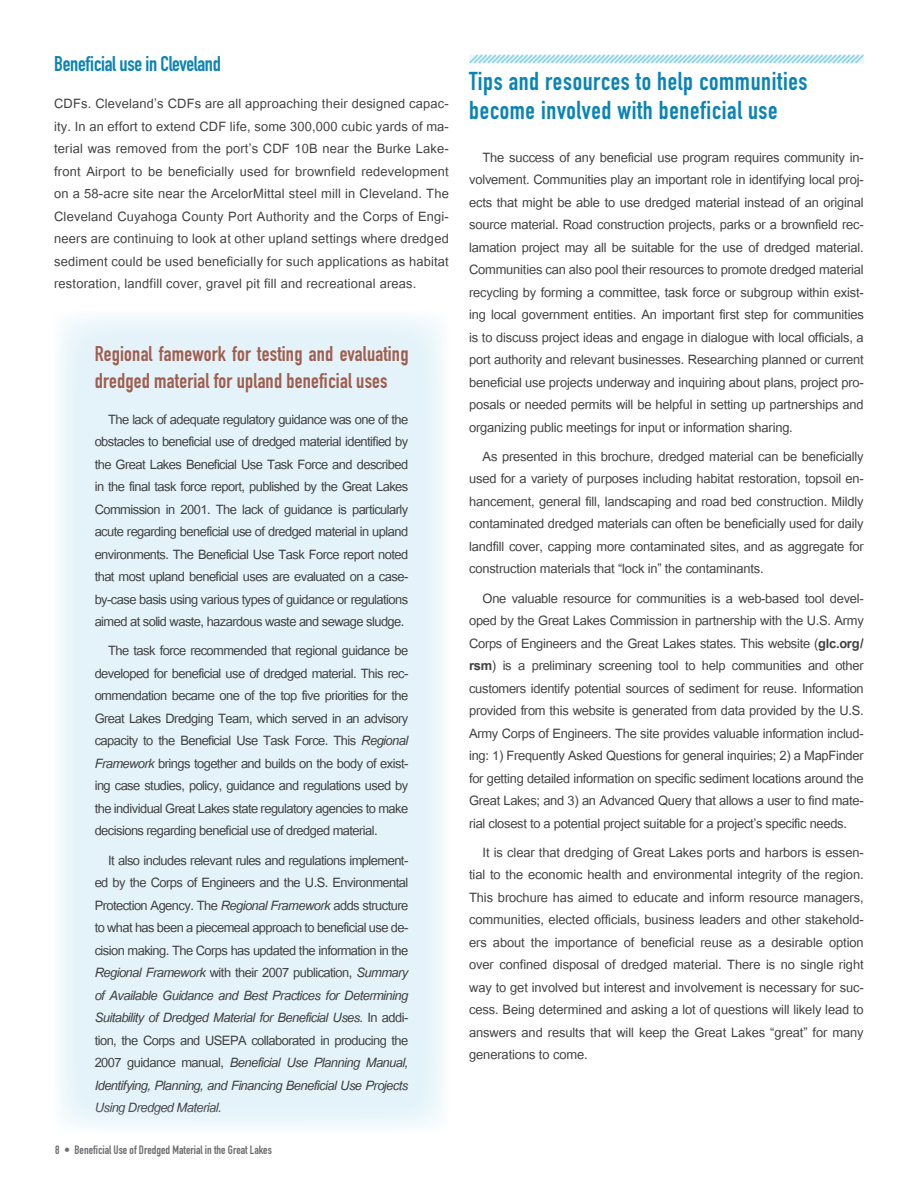
<style>
.page{position:relative;width:918px;height:1188px;background:#fff}
.page>*{position:absolute;margin:0;border:0;box-sizing:border-box;transform-origin:0 0}
.t1{font:25.5px/28.5px "DIN Engschrift Alternate";letter-spacing:.025em;color:#0a83b6}
.t2{font:21px/27px "DIN Engschrift Alternate";letter-spacing:.01em;color:#9f5d4e}
.t3{font:21px "DIN Engschrift Alternate";letter-spacing:-.015em;color:#0a83b6}
.t4{font:18px/22.5px "Utsaah";letter-spacing:-.015em;color:#414042;text-align:justify}
.t5{font:12px "DIN Engschrift Alternate";color:#6d6e71}
.s1{font-style:italic}
.s2{font-weight:700}
</style>
<div class="page">
<div style="left:54px;top:311px;width:395px;height:823px;background:#e3f3f9"></div>
<svg style="left:469px;top:54px;width:395px;height:10px;background:#c6e8f4"></svg>
<p class="t3" style="left:54px;top:51px;width:168px">Beneficial use in Cleveland</p>
<p class="t4" style="left:54px;top:94px;width:396px">CDFs. Cleveland’s CDFs are all approaching their designed capac&shy;ity. In an effort to extend CDF life, some 300,000 cubic yards of ma&shy;terial was removed from the port’s CDF 10B near the Burke Lake&shy;front Airport to be beneficially used for brownfield redevelopment on a 58-acre site near the ArcelorMittal steel mill in Cleveland. The Cleveland Cuyahoga County Port Authority and the Corps of Engi&shy;neers are continuing to look at other upland settings where dredged sediment could be used beneficially for such applications as habitat restoration, landfill cover, gravel pit fill and recreational areas.</p>
<p class="t2" style="left:95px;top:340px;width:315px">Regional famework for testing and evaluating dredged material for upland beneficial uses</p>
<p class="t4" style="left:95px;top:409px;width:315px;text-indent:14px">The lack of adequate regulatory guidance was one of the obstacles to beneficial use of dredged material identified by the Great Lakes Beneficial Use Task Force and described in the final task force report, published by the Great Lakes Commission in 2001. The lack of guidance is particularly acute regarding beneficial use of dredged material in upland environments. The Beneficial Use Task Force report noted that most upland beneficial uses are evaluated on a case&shy;by-case basis using various types of guidance or regulations aimed at solid waste, hazardous waste and sewage sludge.</p>
<p class="t4" style="left:95px;top:641px;width:315px;text-indent:14px">The task force recommended that regional guidance be developed for beneficial use of dredged material. This rec&shy;ommendation became one of the top five priorities for the Great Lakes Dredging Team, which served in an advisory capacity to the Beneficial Use Task Force. This <span class="s1">Regional Framework</span> brings together and builds on the body of exist&shy;ing case studies, policy, guidance and regulations used by the individual Great Lakes state regulatory agencies to make decisions regarding beneficial use of dredged material.</p>
<p class="t4" style="left:95px;top:850px;width:315px;text-indent:14px">It also includes relevant rules and regulations implement&shy;ed by the Corps of Engineers and the U.S. Environmental Protection Agency. The <span class="s1">Regional Framework</span> adds structure to what has been a piecemeal approach to beneficial use de&shy;cision making. The Corps has updated the information in the <span class="s1">Regional Framework</span> with their 2007 publication, <span class="s1">Summary of Available Guidance and Best Practices for Determining Suitability of Dredged Material for Beneficial Uses.</span> In addi&shy;tion, the Corps and USEPA collaborated in producing the 2007 guidance manual, <span class="s1">Beneficial Use Planning Manual, Identifying, Planning, and Financing Beneficial Use Projects Using Dredged Material.</span></p>
<p class="t5" style="left:55px;top:1143px;width:218px">8 • Beneficial Use of Dredged Material in the Great Lakes</p>
<p class="t1" style="left:469px;top:67px;width:340px">Tips and resources to help communities become involved with beneficial use</p>
<p class="t4" style="left:469px;top:147px;width:396px;text-indent:14px">The success of any beneficial use program requires community in&shy;volvement. Communities play an important role in identifying local proj&shy;ects that might be able to use dredged material instead of an original source material. Road construction projects, parks or a brownfield rec&shy;lamation project may all be suitable for the use of dredged material.<br>Communities can also pool their resources to promote dredged material recycling by forming a committee, task force or subgroup within exist&shy;ing local government entities. An important first step for communities is to discuss project ideas and engage in dialogue with local officials, a port authority and relevant businesses. Researching planned or current beneficial use projects underway and inquiring about plans, project pro&shy;posals or needed permits will be helpful in setting up partnerships and organizing public meetings for input or information sharing.</p>
<p class="t4" style="left:469px;top:447px;width:396px;text-indent:14px">As presented in this brochure, dredged material can be beneficially used for a variety of purposes including habitat restoration, topsoil en&shy;hancement, general fill, landscaping and road bed construction. Mildly contaminated dredged materials can often be beneficially used for daily landfill cover, capping more contaminated sites, and as aggregate for construction materials that “lock in” the contaminants.</p>
<p class="t4" style="left:469px;top:588px;width:396px;text-indent:14px">One valuable resource for communities is a web-based tool devel&shy;oped by the Great Lakes Commission in partnership with the U.S. Army Corps of Engineers and the Great Lakes states. This website (<span class="s2">glc.org/ rsm</span>) is a preliminary screening tool to help communities and other customers identify potential sources of sediment for reuse. Information provided from this website is generated from data provided by the U.S.<br>Army Corps of Engineers. The site provides valuable information includ&shy;ing: 1) Frequently Asked Questions for general inquiries; 2) a MapFinder for getting detailed information on specific sediment locations around the Great Lakes; and 3) an Advanced Query that allows a user to find mate&shy;rial closest to a potential project suitable for a project’s specific needs.</p>
<p class="t4" style="left:469px;top:843px;width:396px;text-indent:14px">It is clear that dredging of Great Lakes ports and harbors is essen&shy;tial to the economic health and environmental integrity of the region.<br>This brochure has aimed to educate and inform resource managers, communities, elected officials, business leaders and other stakehold&shy;ers about the importance of beneficial reuse as a desirable option over confined disposal of dredged material. There is no single right way to get involved but interest and involvement is necessary for suc&shy;cess. Being determined and asking a lot of questions will likely lead to answers and results that will keep the Great Lakes “great” for many generations to come.</p>
</div>
